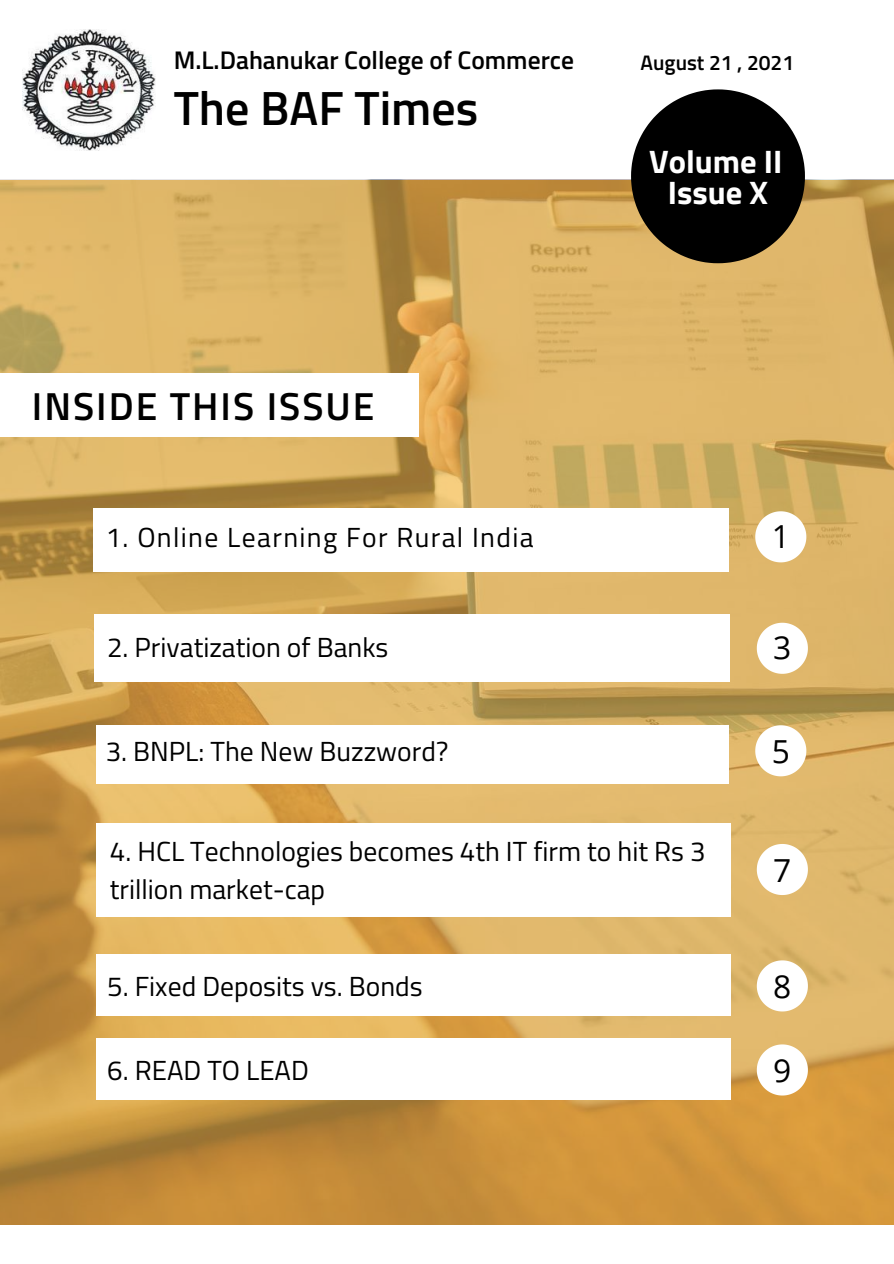
<style>
.page{position:relative;width:894px;height:1264px;background:#fff}
.page>*{position:absolute;margin:0;border:0;box-sizing:border-box;transform-origin:0 0}
.t1{font:600 48px "Titillium Web";color:#000}
.t2{font:600 39px "Titillium Web";letter-spacing:.05em;color:#000}
.t3{font:700 32.55px/31.5px "Titillium Web";color:#fff;text-align:center}
.t4{font:31.8px "Open Sans";color:#000}
.t5{font:27.6px/38.2px "Titillium Web";color:#000}
.t6{font:27.6px "Titillium Web";letter-spacing:.05em;color:#000}
.t7{font:600 25.5px "Titillium Web";color:#000}
.t8{font:600 21px "Titillium Web";color:#000}
</style>
<div class="page">
<img style="left:0;top:179px;width:893px;height:1045px">
<div style="left:0;top:373px;width:419px;height:64px;background:#fff"></div>
<img style="left:23px;top:29px;width:133px;height:122px">
<div style="left:93px;top:508px;width:635px;height:63px;background:#fff"></div>
<svg style="left:755px;top:511px;width:51px;height:51px"></svg>
<div style="left:95px;top:614px;width:635px;height:68px;background:#fff"></div>
<svg style="left:756px;top:622px;width:51px;height:52px"></svg>
<svg style="left:631px;top:89px;width:173px;height:174px;background:#322e26"></svg>
<div style="left:96px;top:725px;width:632px;height:58px;background:#fff"></div>
<svg style="left:755px;top:725px;width:51px;height:51px"></svg>
<div style="left:96px;top:823px;width:634px;height:93px;background:#fff"></div>
<svg style="left:756px;top:844px;width:51px;height:51px"></svg>
<div style="left:96px;top:954px;width:634px;height:62px;background:#fff"></div>
<svg style="left:756px;top:960px;width:51px;height:51px"></svg>
<div style="left:96px;top:1038px;width:634px;height:62px;background:#fff"></div>
<svg style="left:756px;top:1044px;width:51px;height:51px"></svg>
<p class="t7" style="left:174px;top:40px;width:402px">M.L.Dahanukar College of Commerce</p>
<h1 class="t1" style="left:174px;top:71px;width:306px">The BAF Times</h1>
<p class="t8" style="left:640px;top:46px;width:155px">August 21 , 2021</p>
<p class="t3" style="left:649px;top:145px;width:135px">Volume II<br>Issue X</p>
<h2 class="t2" style="left:32px;top:375px;width:344px">INSIDE THIS ISSUE</h2>
<p class="t6" style="left:106px;top:516px;width:429px">1. Online Learning For Rural India</p>
<p class="t4" style="left:771px;top:514px;width:20px">1</p>
<p class="t5" style="left:107px;top:627px;width:283px">2. Privatization of Banks</p>
<p class="t4" style="left:773px;top:625px;width:20px">3</p>
<p class="t5" style="left:106px;top:731px;width:344px">3. BNPL: The New Buzzword?</p>
<p class="t4" style="left:771px;top:729px;width:20px">5</p>
<p class="t5" style="left:110px;top:831px;width:597px">4. HCL Technologies becomes 4th IT firm to hit Rs 3 trillion market-cap</p>
<p class="t4" style="left:773px;top:847px;width:20px">7</p>
<p class="t5" style="left:107px;top:966px;width:317px">5. Fixed Deposits vs. Bonds</p>
<p class="t4" style="left:773px;top:964px;width:20px">8</p>
<p class="t5" style="left:107px;top:1050px;width:203px">6. READ TO LEAD</p>
<p class="t4" style="left:773px;top:1048px;width:20px">9</p>
</div>
